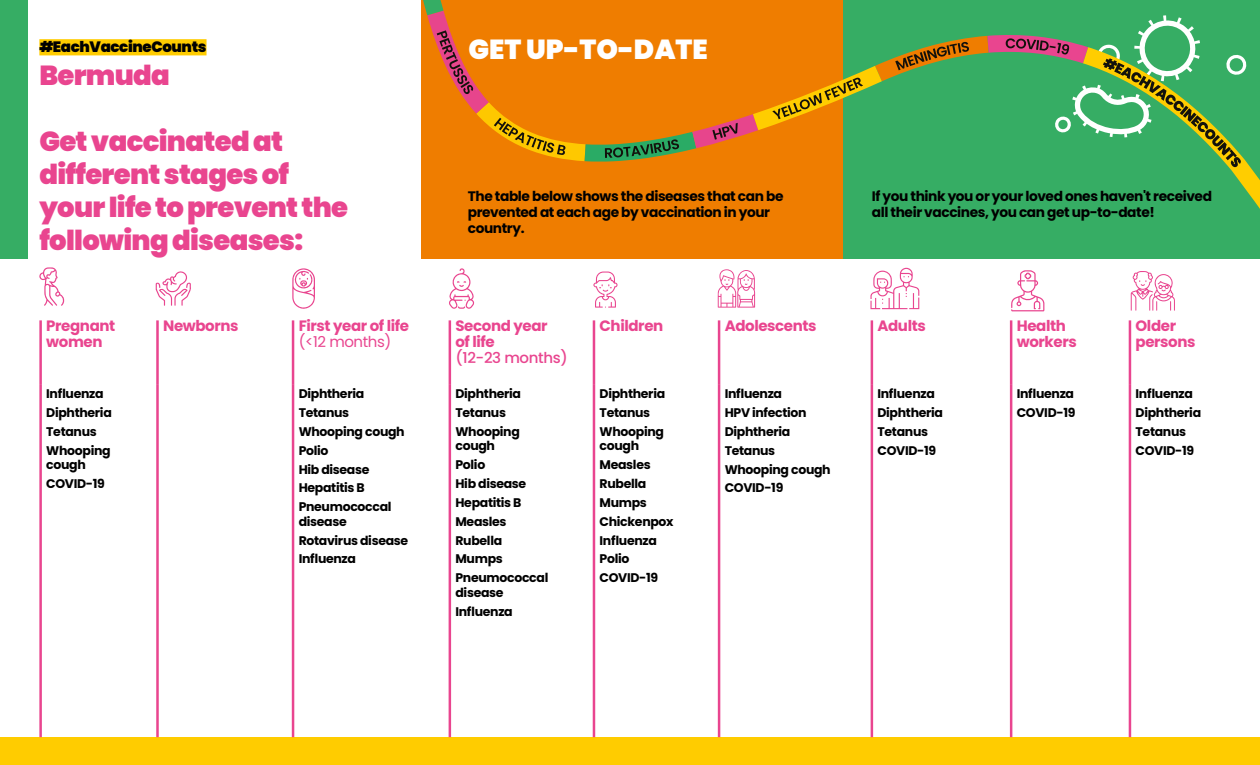
<style>
.page{position:relative;width:1260px;height:765px;background:#fff}
.page>*{position:absolute;margin:0;border:0;box-sizing:border-box;transform-origin:0 0}
.t1{font:900 27.5px/33px "Poppins";letter-spacing:-.025em;color:#e9458f}
.t2{font:900 27.5px "Poppins";color:#fff}
.table_header{font:700 15px/16.2px "Poppins";letter-spacing:-.025em;color:#e9458f}
.t3{font:900 15px "Poppins";letter-spacing:-.025em;color:#000}
.table_header-2{font:500 15px "Poppins";letter-spacing:-.025em;color:#e9458f}
.table_header-3{font:15px "Poppins";letter-spacing:-.025em;color:#e9458f}
.body_text{font:700 13.75px/16.2px "Poppins";letter-spacing:-.03em;color:#000}
.list_of_diseases{font:700 12.5px/14.4px "Poppins";letter-spacing:-.025em;color:#000}
</style>
<div class="page">
<div style="left:0;top:0;width:28px;height:259px;background:#36ad64"></div>
<div style="left:422px;top:0;width:422px;height:259px;background:#ef7d00"></div>
<div style="left:844px;top:0;width:416px;height:259px;background:#36ad64"></div>
<svg style="left:593px;top:272px;width:25px;height:36px"></svg>
<svg style="left:718px;top:269px;width:37px;height:39px"></svg>
<svg style="left:1011px;top:270px;width:33px;height:41px"></svg>
<svg style="left:1131px;top:271px;width:44px;height:40px"></svg>
<svg style="left:870px;top:268px;width:49px;height:41px"></svg>
<svg style="left:292px;top:268px;width:23px;height:41px"></svg>
<svg style="left:156px;top:271px;width:35px;height:35px"></svg>
<svg style="left:449px;top:268px;width:25px;height:41px"></svg>
<svg style="left:39px;top:267px;width:26px;height:39px"></svg>
<div style="left:0;top:737px;width:1260px;height:28px;background:#fc0"></div>
<svg style="left:1247px;top:163px;width:13px;height:46px"></svg>
<svg style="left:421px;top:0;width:826px;height:211px"></svg>
<hr style="left:39px;top:320px;width:3px;height:65px;background:#e9458f">
<hr style="left:156px;top:320px;width:3px;height:65px;background:#e9458f">
<hr style="left:292px;top:320px;width:2px;height:65px;background:#e9458f">
<hr style="left:449px;top:320px;width:2px;height:65px;background:#e9458f">
<hr style="left:593px;top:320px;width:2px;height:65px;background:#e9458f">
<hr style="left:718px;top:320px;width:2px;height:65px;background:#e9458f">
<hr style="left:871px;top:320px;width:2px;height:65px;background:#e9458f">
<hr style="left:1010px;top:320px;width:2px;height:65px;background:#e9458f">
<hr style="left:1129px;top:320px;width:2px;height:65px;background:#e9458f">
<hr style="left:39px;top:385px;width:3px;height:352px;background:#e9458f">
<hr style="left:156px;top:385px;width:3px;height:352px;background:#e9458f">
<hr style="left:292px;top:385px;width:2px;height:352px;background:#e9458f">
<hr style="left:449px;top:385px;width:2px;height:352px;background:#e9458f">
<hr style="left:593px;top:385px;width:2px;height:352px;background:#e9458f">
<hr style="left:718px;top:385px;width:2px;height:352px;background:#e9458f">
<hr style="left:871px;top:385px;width:2px;height:352px;background:#e9458f">
<hr style="left:1010px;top:385px;width:2px;height:352px;background:#e9458f">
<hr style="left:1129px;top:385px;width:2px;height:352px;background:#e9458f">
<div style="left:39px;top:39px;width:168px;height:16px;background:#fc0"></div>
<p class="t3" style="left:39px;top:38px;width:169px">#EachVaccineCounts</p>
<p class="t1" style="left:39px;top:59px;width:132px">Bermuda</p>
<p class="t1" style="left:39px;top:125px;width:310px">Get vaccinated at different stages of your life to prevent the following diseases:</p>
<p class="table_header" style="left:46px;top:318px;width:71px">Pregnant women</p>
<p class="table_header" style="left:163px;top:318px;width:77px">Newborns</p>
<p class="table_header" style="left:299px;top:318px;width:112px">First year of life</p>
<p class="table_header-3" style="left:299px;top:333px;width:94px">(&lt;12 months)</p>
<p class="list_of_diseases" style="left:46px;top:387px;width:59px">Influenza</p>
<p class="list_of_diseases" style="left:46px;top:405px;width:67px">Diphtheria</p>
<p class="list_of_diseases" style="left:46px;top:424px;width:52px">Tetanus</p>
<p class="list_of_diseases" style="left:46px;top:443px;width:66px">Whooping cough</p>
<p class="list_of_diseases" style="left:46px;top:476px;width:60px">COVID-19</p>
<p class="list_of_diseases" style="left:299px;top:387px;width:67px">Diphtheria</p>
<p class="list_of_diseases" style="left:299px;top:405px;width:52px">Tetanus</p>
<p class="list_of_diseases" style="left:299px;top:424px;width:108px">Whooping cough</p>
<p class="list_of_diseases" style="left:299px;top:443px;width:31px">Polio</p>
<p class="list_of_diseases" style="left:299px;top:462px;width:72px">Hib disease</p>
<p class="list_of_diseases" style="left:299px;top:481px;width:68px">Hepatitis B</p>
<p class="list_of_diseases" style="left:299px;top:500px;width:94px">Pneumococcal disease</p>
<p class="list_of_diseases" style="left:299px;top:533px;width:111px">Rotavirus disease</p>
<p class="list_of_diseases" style="left:299px;top:552px;width:59px">Influenza</p>
<p class="t2" style="left:468px;top:33px;width:241px">GET UP-TO-DATE</p>
<p class="body_text" style="left:468px;top:188px;width:317px">The table below shows the diseases that can be prevented at each age by vaccination in your country.</p>
<p class="body_text" style="left:872px;top:188px;width:342px">If you think you or your loved ones haven't received all their vaccines, you can get up-to-date!</p>
<p class="table_header" style="left:455px;top:318px;width:94px">Second year</p>
<p class="table_header" style="left:455px;top:334px;width:41px">of life</p>
<p class="table_header-2" style="left:455px;top:349px;width:114px">(12-23 months)</p>
<p class="list_of_diseases" style="left:455px;top:387px;width:67px">Diphtheria</p>
<p class="list_of_diseases" style="left:455px;top:405px;width:52px">Tetanus</p>
<p class="list_of_diseases" style="left:455px;top:424px;width:66px">Whooping cough</p>
<p class="list_of_diseases" style="left:455px;top:458px;width:31px">Polio</p>
<p class="list_of_diseases" style="left:455px;top:476px;width:72px">Hib disease</p>
<p class="list_of_diseases" style="left:455px;top:495px;width:68px">Hepatitis B</p>
<p class="list_of_diseases" style="left:455px;top:514px;width:53px">Measles</p>
<p class="list_of_diseases" style="left:455px;top:533px;width:48px">Rubella</p>
<p class="list_of_diseases" style="left:455px;top:552px;width:49px">Mumps</p>
<p class="list_of_diseases" style="left:455px;top:571px;width:94px">Pneumococcal disease</p>
<p class="list_of_diseases" style="left:455px;top:604px;width:59px">Influenza</p>
<p class="table_header" style="left:600px;top:318px;width:65px">Children</p>
<p class="table_header" style="left:725px;top:318px;width:93px">Adolescents</p>
<p class="table_header" style="left:878px;top:318px;width:50px">Adults</p>
<p class="table_header" style="left:1017px;top:318px;width:51px">Health</p>
<p class="table_header" style="left:1017px;top:334px;width:62px">workers</p>
<p class="list_of_diseases" style="left:600px;top:387px;width:67px">Diphtheria</p>
<p class="list_of_diseases" style="left:600px;top:405px;width:52px">Tetanus</p>
<p class="list_of_diseases" style="left:600px;top:424px;width:66px">Whooping cough</p>
<p class="list_of_diseases" style="left:600px;top:458px;width:53px">Measles</p>
<p class="list_of_diseases" style="left:600px;top:476px;width:48px">Rubella</p>
<p class="list_of_diseases" style="left:600px;top:495px;width:49px">Mumps</p>
<p class="list_of_diseases" style="left:600px;top:514px;width:76px">Chickenpox</p>
<p class="list_of_diseases" style="left:600px;top:533px;width:59px">Influenza</p>
<p class="list_of_diseases" style="left:600px;top:552px;width:31px">Polio</p>
<p class="list_of_diseases" style="left:600px;top:571px;width:60px">COVID-19</p>
<p class="list_of_diseases" style="left:725px;top:387px;width:59px">Influenza</p>
<p class="list_of_diseases" style="left:725px;top:405px;width:83px">HPV infection</p>
<p class="list_of_diseases" style="left:725px;top:424px;width:67px">Diphtheria</p>
<p class="list_of_diseases" style="left:725px;top:443px;width:52px">Tetanus</p>
<p class="list_of_diseases" style="left:725px;top:462px;width:108px">Whooping cough</p>
<p class="list_of_diseases" style="left:725px;top:481px;width:60px">COVID-19</p>
<p class="list_of_diseases" style="left:878px;top:387px;width:59px">Influenza</p>
<p class="list_of_diseases" style="left:878px;top:405px;width:67px">Diphtheria</p>
<p class="list_of_diseases" style="left:878px;top:424px;width:52px">Tetanus</p>
<p class="list_of_diseases" style="left:878px;top:443px;width:60px">COVID-19</p>
<p class="list_of_diseases" style="left:1017px;top:387px;width:59px">Influenza</p>
<p class="list_of_diseases" style="left:1017px;top:405px;width:60px">COVID-19</p>
<p class="table_header" style="left:1136px;top:318px;width:42px">Older</p>
<p class="table_header" style="left:1136px;top:334px;width:61px">persons</p>
<p class="list_of_diseases" style="left:1136px;top:387px;width:59px">Influenza</p>
<p class="list_of_diseases" style="left:1136px;top:405px;width:67px">Diphtheria</p>
<p class="list_of_diseases" style="left:1136px;top:424px;width:52px">Tetanus</p>
<p class="list_of_diseases" style="left:1136px;top:443px;width:60px">COVID-19</p>
</div>
